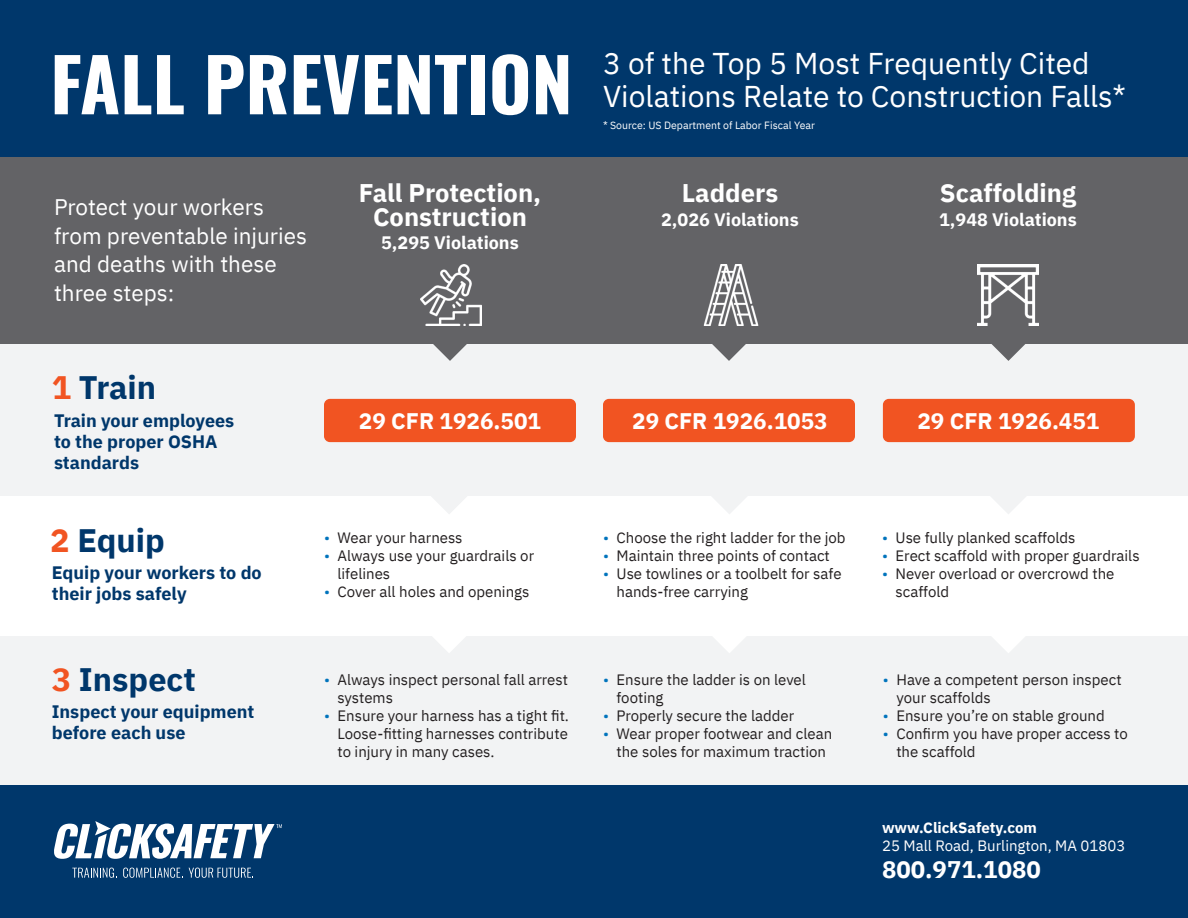
<style>
.page{position:relative;width:1188px;height:918px;background:#fff}
.page>*{position:absolute;margin:0;border:0;box-sizing:border-box;transform-origin:0 0}
.t1{font:700 73.05px "Oswald";color:#fff}
.t2{font:700 32.4px "IBM Plex Sans";color:#00376b}
.t3{font:30px "IBM Plex Sans";color:#fff}
.t4{font:700 25.5px/24px "IBM Plex Sans";color:#fff;text-align:center}
.t5{font:700 24px "IBM Plex Sans";color:#fff}
.t6{font:22.5px/28.5px "IBM Plex Sans";color:#fff}
.t7{font:700 22.5px "IBM Plex Sans";color:#fff}
.t8{font:700 18px/21px "IBM Plex Sans";color:#00376b}
.t9{font:700 18px "IBM Plex Sans";color:#fff}
.t10{font:15px/18px "IBM Plex Sans";color:#231f20}
.t11{font:15px "IBM Plex Sans";color:#fff}
.t12{font:700 15px "IBM Plex Sans";color:#fff}
.t13{font:10.5px "IBM Plex Sans";color:#fff}
.s1{color:#f15422}
.s2{color:#0073bc}
</style>
<div class="page">
<div style="left:0;top:157px;width:1188px;height:190px;background:#636366"></div>
<div style="left:0;top:0;width:1188px;height:157px;background:#00376b"></div>
<div style="left:0;top:636px;width:1188px;height:197px;background:#f2f3f4"></div>
<svg style="left:433px;top:636px;width:33px;height:17px"></svg>
<div style="left:0;top:785px;width:1188px;height:133px;background:#00376b"></div>
<svg style="left:713px;top:636px;width:33px;height:17px"></svg>
<svg style="left:431px;top:496px;width:36px;height:18px"></svg>
<svg style="left:712px;top:496px;width:35px;height:18px"></svg>
<div style="left:0;top:345px;width:1188px;height:151px;background:#f2f3f4"></div>
<svg style="left:992px;top:636px;width:33px;height:17px"></svg>
<svg style="left:72px;top:868px;width:45px;height:10px"></svg>
<svg style="left:123px;top:868px;width:60px;height:10px"></svg>
<svg style="left:189px;top:868px;width:64px;height:10px"></svg>
<svg style="left:54px;top:821px;width:228px;height:38px"></svg>
<svg style="left:700px;top:325px;width:58px;height:36px"></svg>
<svg style="left:991px;top:496px;width:35px;height:18px"></svg>
<svg style="left:979px;top:325px;width:59px;height:36px"></svg>
<svg style="left:421px;top:325px;width:58px;height:36px"></svg>
<div style="left:324px;top:399px;width:252px;height:43px;background:#f15422;border-radius:6px"></div>
<div style="left:603px;top:399px;width:252px;height:43px;background:#f15422;border-radius:6px"></div>
<div style="left:883px;top:399px;width:252px;height:43px;background:#f15422;border-radius:6px"></div>
<img style="left:421px;top:264px;width:61px;height:61px">
<img style="left:703px;top:264px;width:56px;height:61px">
<img style="left:978px;top:264px;width:61px;height:61px">
<h1 class="t1" style="left:50px;top:46px;width:524px">FALL PREVENTION</h1>
<h3 class="t3" style="left:603px;top:41px;width:488px">3 of the Top 5 Most Frequently Cited</h3>
<h3 class="t3" style="left:603px;top:74px;width:525px">Violations Relate to Construction Falls*</h3>
<p class="t13" style="left:603px;top:117px;width:213px">* Source: US Department of Labor Fiscal Year</p>
<h3 class="t6" style="left:54px;top:191px;width:255px">Protect your workers from preventable injuries and deaths with these three steps:</h3>
<h3 class="t4" style="left:359px;top:179px;width:184px">Fall Protection,<br>Construction</h3>
<h3 class="t4" style="left:682px;top:179px;width:98px">Ladders</h3>
<h3 class="t4" style="left:940px;top:179px;width:138px">Scaffolding</h3>
<p class="t9" style="left:661px;top:206px;width:139px">2,026 Violations</p>
<p class="t9" style="left:939px;top:206px;width:139px">1,948 Violations</p>
<p class="t9" style="left:381px;top:228px;width:139px">5,295 Violations</p>
<h2 class="t2" style="left:52px;top:362px;width:106px"><span class="s1">1</span> Train</h2>
<p class="t8" style="left:54px;top:409px;width:182px">Train your employees to the proper OSHA standards</p>
<h2 class="t2" style="left:50px;top:515px;width:116px"><span class="s1">2</span> Equip</h2>
<p class="t8" style="left:52px;top:561px;width:211px">Equip your workers to do their jobs safely</p>
<h2 class="t2" style="left:52px;top:654px;width:145px"><span class="s1">3</span> Inspect</h2>
<p class="t8" style="left:52px;top:700px;width:204px">Inspect your equipment before each use</p>
<h3 class="t7" style="left:359px;top:403px;width:184px">29 CFR 1926.501</h3>
<h3 class="t7" style="left:632px;top:403px;width:197px">29 CFR 1926.1053</h3>
<h3 class="t7" style="left:917px;top:403px;width:184px">29 CFR 1926.451</h3>
<p class="t10" style="left:324px;top:527px;width:140px"><span class="s2">•</span> Wear your harness</p>
<p class="t10" style="left:338px;top:545px;width:198px;text-indent:-14px"><span class="s2">•</span> Always use your guardrails or lifelines</p>
<p class="t10" style="left:324px;top:581px;width:207px"><span class="s2">•</span> Cover all holes and openings</p>
<p class="t10" style="left:338px;top:669px;width:232px;text-indent:-14px"><span class="s2">•</span> Always inspect personal fall arrest systems</p>
<p class="t10" style="left:338px;top:705px;width:233px;text-align:justify;text-indent:-14px"><span class="s2">•</span> Ensure your harness has a tight fit.<br>Loose-fitting harnesses contribute to injury in many cases.</p>
<p class="t10" style="left:603px;top:527px;width:244px"><span class="s2">•</span> Choose the right ladder for the job</p>
<p class="t10" style="left:603px;top:545px;width:228px"><span class="s2">•</span> Maintain three points of contact</p>
<p class="t10" style="left:616px;top:563px;width:227px;text-indent:-14px"><span class="s2">•</span> Use towlines or a toolbelt for safe hands-free carrying</p>
<p class="t10" style="left:616px;top:669px;width:191px;text-indent:-14px"><span class="s2">•</span> Ensure the ladder is on level footing</p>
<p class="t10" style="left:603px;top:705px;width:193px"><span class="s2">•</span> Properly secure the ladder</p>
<p class="t10" style="left:603px;top:723px;width:231px;text-align:center"><span class="s2">•</span> Wear proper footwear and clean the soles for maximum traction</p>
<p class="t10" style="left:882px;top:527px;width:195px"><span class="s2">•</span> Use fully planked scaffolds</p>
<p class="t10" style="left:882px;top:545px;width:259px"><span class="s2">•</span> Erect scaffold with proper guardrails</p>
<p class="t10" style="left:896px;top:563px;width:220px;text-indent:-14px"><span class="s2">•</span> Never overload or overcrowd the scaffold</p>
<p class="t10" style="left:896px;top:669px;width:227px;text-indent:-14px"><span class="s2">•</span> Have a competent person inspect your scaffolds</p>
<p class="t10" style="left:883px;top:705px;width:223px"><span class="s2">•</span> Ensure you’re on stable ground</p>
<p class="t10" style="left:896px;top:723px;width:233px;text-indent:-14px"><span class="s2">•</span> Confirm you have proper access to the scaffold</p>
<p class="t12" style="left:882px;top:816px;width:156px">www.ClickSafety.com</p>
<p class="t11" style="left:882px;top:834px;width:245px">25 Mall Road, Burlington, MA 01803</p>
<h3 class="t5" style="left:882px;top:850px;width:160px">800.971.1080</h3>
</div>
